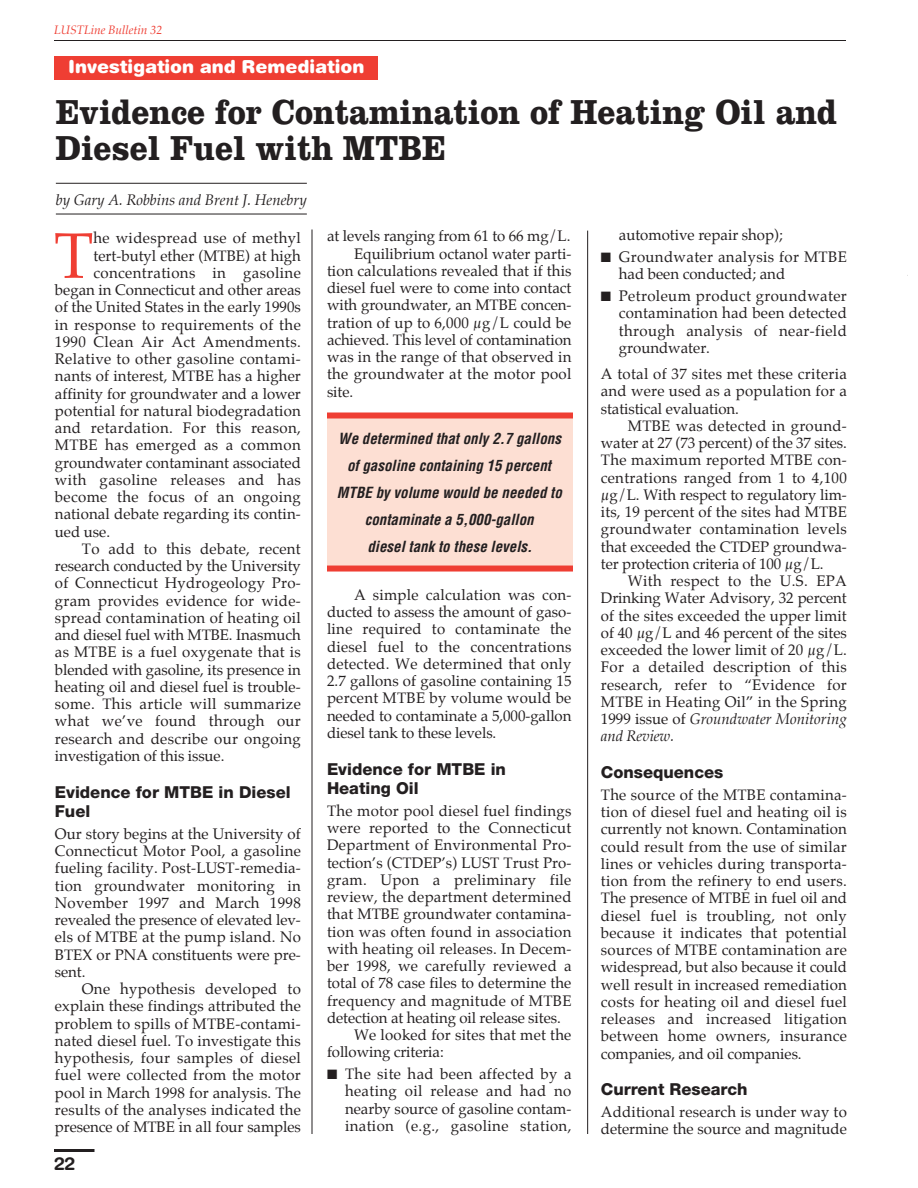
<style>
.page{position:relative;width:918px;height:1188px;background:#fff}
.page>*{position:absolute;margin:0;border:0;box-sizing:border-box;transform-origin:0 0}
.t1{font:64.65px "Palatino";color:#ef3e33}
.t2{font:700 36px/36px "Clarendon";color:#231f20;scale:.9 1}
.t3{font:900 18px "Helvetica Rounded";color:#fff}
.t4{font:700 18px "Helvetica Rounded";color:#231f20}
.t5{font:800 16.5px/19.5px "Helvetica Neue";color:#231f20}
.t6{font:15px/17.2px "Palatino";letter-spacing:.01em;color:#231f20;text-align:justify}
.t7{font:italic 700 condensed 15px/27px "Helvetica";color:#231f20;text-align:center}
.t8{font:italic 15px "Palatino";color:#231f20}
.t9{font:italic 12px "Palatino";color:#ef3e33}
.s1{font-style:italic}
</style>
<div class="page">
<hr style="left:54px;top:1149px;width:40px;height:3px;background:#231f20">
<hr style="left:54px;top:40px;width:792px;height:1px;background:#231f20">
<hr style="left:312px;top:230px;width:1px;height:904px;background:#231f20">
<hr style="left:587px;top:231px;width:1px;height:903px;background:#231f20">
<hr style="left:56px;top:183px;width:251px;height:1px;background:#231f20">
<hr style="left:56px;top:214px;width:251px;height:1px;background:#231f20">
<div style="left:55px;top:56px;width:323px;height:24px;background:#ef3e33"></div>
<div style="left:327px;top:417px;width:246px;height:154px;background:#fddfd3"></div>
<div style="left:327px;top:566px;width:246px;height:6px;background:#ef3e33"></div>
<div style="left:327px;top:412px;width:246px;height:6px;background:#ef3e33"></div>
<p class="t9" style="left:54px;top:24px;width:110px">LUSTLine Bulletin 32</p>
<p class="t3" style="left:68px;top:59px;width:298px">Investigation and Remediation</p>
<h2 class="t2" style="left:56px;top:97px;width:869px">Evidence for Contamination of Heating Oil and<br>Diesel Fuel with MTBE</h2>
<p class="t8" style="left:56px;top:192px;width:253px">by Gary A. Robbins and Brent J. Henebry</p>
<h1 class="t1" style="left:54px;top:225px;width:41px">T</h1>
<p class="t6" style="left:94px;top:231px;width:209px">he widespread use of methyl</p>
<p class="t6" style="left:94px;top:248px;width:209px">tert-butyl ether (MTBE) at high</p>
<p class="t6" style="left:94px;top:265px;width:209px">concentrations in gasoline</p>
<p class="t6" style="left:55px;top:283px;width:248px">began in Connecticut and other areas</p>
<p class="t6" style="left:55px;top:300px;width:248px">of the United States in the early 1990s</p>
<p class="t6" style="left:55px;top:317px;width:247px">in response to requirements of the</p>
<p class="t6" style="left:55px;top:334px;width:247px">1990 Clean Air Act Amendments.</p>
<p class="t6" style="left:55px;top:352px;width:247px">Relative to other gasoline contami-</p>
<p class="t6" style="left:55px;top:369px;width:248px">nants of interest, MTBE has a higher</p>
<p class="t6" style="left:55px;top:386px;width:248px">affinity for groundwater and a lower</p>
<p class="t6" style="left:55px;top:403px;width:247px">potential for natural biodegradation</p>
<p class="t6" style="left:55px;top:421px;width:248px">and retardation. For this reason,</p>
<p class="t6" style="left:55px;top:438px;width:248px">MTBE has emerged as a common</p>
<p class="t6" style="left:55px;top:455px;width:248px">groundwater contaminant associated</p>
<p class="t6" style="left:55px;top:472px;width:248px">with gasoline releases and has</p>
<p class="t6" style="left:55px;top:490px;width:248px">become the focus of an ongoing</p>
<p class="t6" style="left:55px;top:507px;width:247px">national debate regarding its contin-</p>
<p class="t6" style="left:55px;top:524px;width:57px">ued use.</p>
<p class="t6" style="left:82px;top:541px;width:221px">To add to this debate, recent</p>
<p class="t6" style="left:55px;top:559px;width:248px">research conducted by the University</p>
<p class="t6" style="left:55px;top:576px;width:248px">of Connecticut Hydrogeology Pro-</p>
<p class="t6" style="left:55px;top:593px;width:248px">gram provides evidence for wide-</p>
<p class="t6" style="left:55px;top:610px;width:247px">spread contamination of heating oil</p>
<p class="t6" style="left:55px;top:628px;width:248px">and diesel fuel with MTBE. Inasmuch</p>
<p class="t6" style="left:55px;top:645px;width:248px">as MTBE is a fuel oxygenate that is</p>
<p class="t6" style="left:55px;top:662px;width:247px">blended with gasoline, its presence in</p>
<p class="t6" style="left:55px;top:679px;width:247px">heating oil and diesel fuel is trouble-</p>
<p class="t6" style="left:55px;top:697px;width:248px">some. This article will summarize</p>
<p class="t6" style="left:55px;top:714px;width:248px">what we’ve found through our</p>
<p class="t6" style="left:55px;top:731px;width:248px">research and describe our ongoing</p>
<p class="t6" style="left:55px;top:748px;width:171px">investigation of this issue.</p>
<p class="t5" style="left:55px;top:784px;width:237px">Evidence for MTBE in Diesel<br>Fuel</p>
<p class="t6" style="left:55px;top:826px;width:248px">Our story begins at the University of Connecticut Motor Pool, a gasoline fueling facility. Post-LUST-remedia&shy;tion groundwater monitoring in November 1997 and March 1998 revealed the presence of elevated lev&shy;els of MTBE at the pump island. No BTEX or PNA constituents were pre&shy;sent.</p>
<p class="t6" style="left:55px;top:982px;width:248px;text-indent:27px">One hypothesis developed to explain these findings attributed the problem to spills of MTBE-contami&shy;nated diesel fuel. To investigate this hypothesis, four samples of diesel fuel were collected from the motor pool in March 1998 for analysis. The results of the analyses indicated the presence of MTBE in all four samples</p>
<p class="t4" style="left:54px;top:1157px;width:23px">22</p>
<p class="t6" style="left:327px;top:229px;width:245px">at levels ranging from 61 to 66 mg/L.</p>
<p class="t6" style="left:354px;top:246px;width:219px">Equilibrium octanol water parti-</p>
<p class="t6" style="left:327px;top:263px;width:246px">tion calculations revealed that if this</p>
<p class="t6" style="left:327px;top:281px;width:246px">diesel fuel were to come into contact</p>
<p class="t6" style="left:327px;top:298px;width:246px">with groundwater, an MTBE concen-</p>
<p class="t6" style="left:327px;top:315px;width:246px">tration of up to 6,000 µg/L could be</p>
<p class="t6" style="left:327px;top:332px;width:246px">achieved. This level of contamination</p>
<p class="t6" style="left:327px;top:350px;width:246px">was in the range of that observed in</p>
<p class="t6" style="left:327px;top:367px;width:246px">the groundwater at the motor pool</p>
<p class="t6" style="left:327px;top:384px;width:28px">site.</p>
<p class="t7" style="left:337px;top:426px;width:227px">We determined that only 2.7 gallons of gasoline containing 15 percent<br>MTBE by volume would be needed to contaminate a 5,000-gallon<br>diesel tank to these levels.</p>
<p class="t6" style="left:327px;top:587px;width:246px;text-indent:27px">A simple calculation was con&shy;ducted to assess the amount of gaso&shy;line required to contaminate the diesel fuel to the concentrations detected. We determined that only 2.7 gallons of gasoline containing 15 percent MTBE by volume would be needed to contaminate a 5,000-gallon diesel tank to these levels.</p>
<p class="t5" style="left:327px;top:761px;width:181px">Evidence for MTBE in<br>Heating Oil</p>
<p class="t6" style="left:327px;top:803px;width:246px">The motor pool diesel fuel findings</p>
<p class="t6" style="left:327px;top:821px;width:246px">were reported to the Connecticut</p>
<p class="t6" style="left:327px;top:838px;width:246px">Department of Environmental Pro-</p>
<p class="t6" style="left:327px;top:855px;width:246px">tection’s (CTDEP’s) LUST Trust Pro-</p>
<p class="t6" style="left:327px;top:872px;width:246px">gram. Upon a preliminary file</p>
<p class="t6" style="left:327px;top:890px;width:246px">review, the department determined</p>
<p class="t6" style="left:327px;top:907px;width:246px">that MTBE groundwater contamina-</p>
<p class="t6" style="left:327px;top:924px;width:246px">tion was often found in association</p>
<p class="t6" style="left:327px;top:941px;width:246px">with heating oil releases. In Decem-</p>
<p class="t6" style="left:327px;top:959px;width:246px">ber 1998, we carefully reviewed a</p>
<p class="t6" style="left:327px;top:976px;width:246px">total of 78 case files to determine the</p>
<p class="t6" style="left:327px;top:993px;width:246px">frequency and magnitude of MTBE</p>
<p class="t6" style="left:327px;top:1010px;width:235px">detection at heating oil release sites.</p>
<p class="t6" style="left:354px;top:1028px;width:219px">We looked for sites that met the</p>
<p class="t6" style="left:327px;top:1045px;width:118px">following criteria:</p>
<p class="t6" style="left:345px;top:1067px;width:228px;text-indent:-18px">■ The site had been affected by a heating oil release and had no nearby source of gasoline contam&shy;ination (e.g., gasoline station,</p>
<p class="t6" style="left:619px;top:228px;width:166px">automotive repair shop);</p>
<p class="t6" style="left:619px;top:250px;width:230px;text-indent:-18px">■ Groundwater analysis for MTBE had been conducted; and</p>
<p class="t6" style="left:619px;top:289px;width:229px;text-indent:-18px">■ Petroleum product groundwater contamination had been detected through analysis of near-field groundwater.</p>
<p class="t6" style="left:601px;top:367px;width:248px">A total of 37 sites met these criteria and were used as a population for a statistical evaluation.</p>
<p class="t6" style="left:601px;top:418px;width:248px;text-indent:27px">MTBE was detected in ground&shy;water at 27 (73 percent) of the 37 sites.<br>The maximum reported MTBE con&shy;centrations ranged from 1 to 4,100 µg/L. With respect to regulatory lim&shy;its, 19 percent of the sites had MTBE groundwater contamination levels that exceeded the CTDEP groundwa&shy;ter protection criteria of 100 µg/L.</p>
<p class="t6" style="left:601px;top:574px;width:248px;text-indent:27px">With respect to the U.S. EPA Drinking Water Advisory, 32 percent of the sites exceeded the upper limit of 40 µg/L and 46 percent of the sites exceeded the lower limit of 20 µg/L.<br>For a detailed description of this research, refer to “Evidence for MTBE in Heating Oil” in the Spring 1999 issue of <span class="s1">Groundwater Monitoring and Review.</span></p>
<p class="t5" style="left:601px;top:764px;width:124px">Consequences</p>
<p class="t6" style="left:601px;top:787px;width:248px">The source of the MTBE contamina&shy;tion of diesel fuel and heating oil is currently not known. Contamination could result from the use of similar lines or vehicles during transporta&shy;tion from the refinery to end users.<br>The presence of MTBE in fuel oil and diesel fuel is troubling, not only because it indicates that potential sources of MTBE contamination are widespread, but also because it could well result in increased remediation costs for heating oil and diesel fuel releases and increased litigation between home owners, insurance companies, and oil companies.</p>
<p class="t5" style="left:601px;top:1081px;width:148px">Current Research</p>
<p class="t6" style="left:601px;top:1105px;width:248px">Additional research is under way to determine the source and magnitude</p>
</div>
